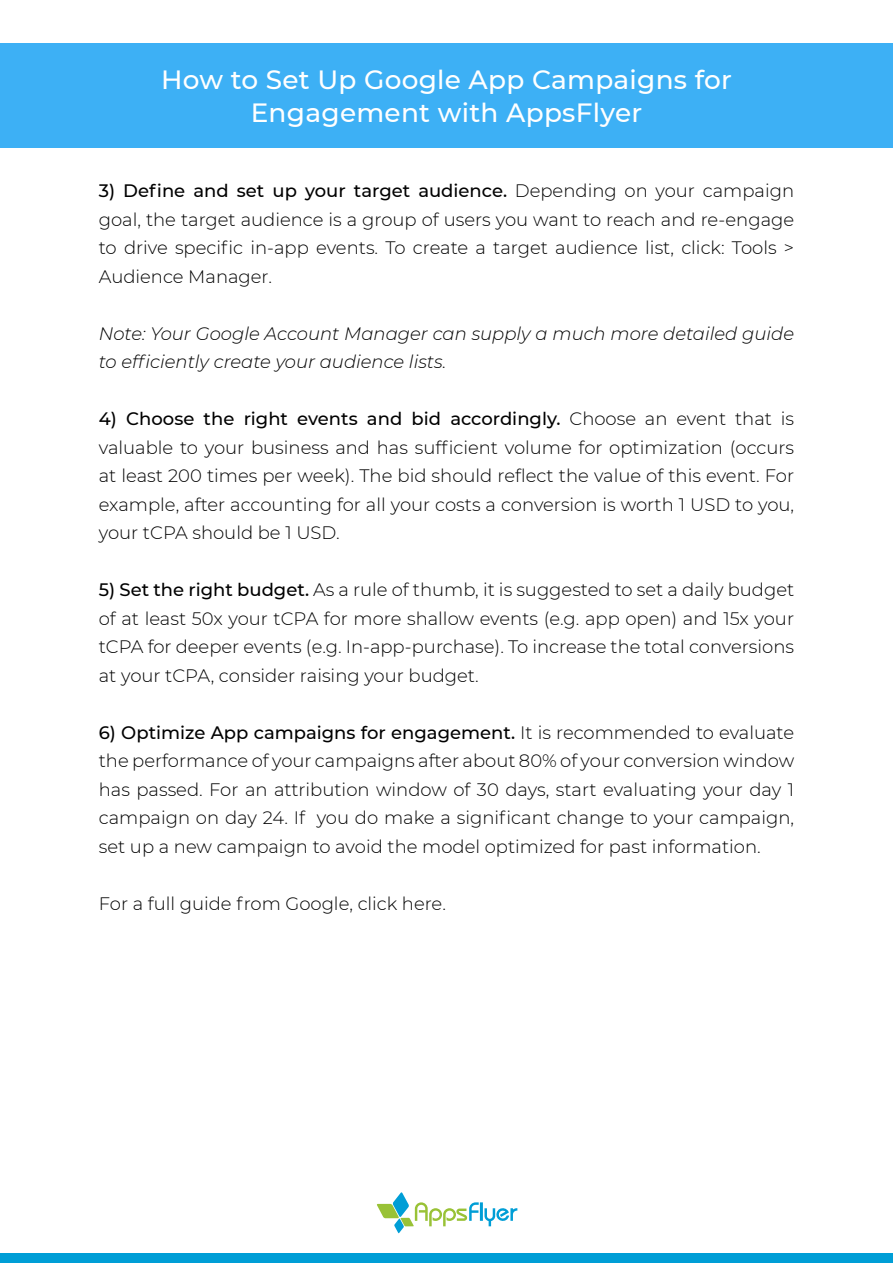
<style>
.page{position:relative;width:893px;height:1263px;background:#fff}
.page>*{position:absolute;margin:0;border:0;box-sizing:border-box;transform-origin:0 0}
.t1{font:500 26.4px/32.4px "Montserrat";letter-spacing:.01em;color:#fff;text-align:center}
.t2{font:300 18px/28.5px "Montserrat";color:#000;text-align:justify}
.t3{font:italic 300 18px/28.5px "Montserrat";color:#000}
.t4{font:500 18px "Montserrat";color:#000}
.s1{font-weight:500}
</style>
<div class="page">
<svg style="left:377px;top:1192px;width:140px;height:41px"></svg>
<div style="left:0;top:1253px;width:893px;height:10px;background:#009ed6"></div>
<div style="left:0;top:44px;width:893px;height:104px;background:#3db0f5"></div>
<h1 class="t1" style="left:161px;top:63px;width:572px">How to Set Up Google App Campaigns for<br>Engagement with AppsFlyer</h1>
<p class="t4" style="left:123px;top:178px;width:64px">Define</p>
<p class="t2" style="left:418px;top:176px;width:377px"><span class="s1">audience.</span> Depending on your campaign</p>
<p class="t4" style="left:99px;top:178px;width:18px">3)</p>
<p class="t2" style="left:99px;top:205px;width:697px">goal, the target audience is a group of users you want to reach and re-engage to drive specific in-app events. To create a target audience list, click: Tools &lt; Audience Manager.</p>
<p class="t4" style="left:193px;top:178px;width:37px">and</p>
<p class="t4" style="left:237px;top:178px;width:29px">set</p>
<p class="t4" style="left:354px;top:178px;width:58px">target</p>
<p class="t4" style="left:272px;top:178px;width:26px">up</p>
<p class="t4" style="left:305px;top:178px;width:42px">your</p>
<p class="t3" style="left:99px;top:319px;width:697px">Note: Your Google Account Manager can supply a much more detailed guide to efficiently create your audience lists.</p>
<p class="t4" style="left:244px;top:406px;width:46px">right</p>
<p class="t4" style="left:412px;top:406px;width:31px">bid</p>
<p class="t4" style="left:450px;top:406px;width:112px">accordingly.</p>
<p class="t4" style="left:99px;top:406px;width:20px">4)</p>
<p class="t2" style="left:99px;top:433px;width:697px">valuable to your business and has sufficient volume for optimization (occurs at least 200 times per week .) The bid should reflect the value of this event. For example, after accounting for all your costs a conversion is worth 1 USD to you, your tCPA should be 1 USD.</p>
<p class="t2" style="left:99px;top:575px;width:697px"><span class="s1">5) Set the right budget.</span> As a rule of thumb it, is suggested to set a daily budget of at least 50x your tCPA for more shallow events ( g.e . app open) and 15x your tCPA for deeper events g.e( In. -app-purchase .) To increase the total conversions at your tCPA, consider raising your budget.</p>
<p class="t2" style="left:99px;top:718px;width:697px;text-align:right"><span class="s1">6) Optimize App campaigns for engagement</span> It<span class="s1">.</span> is recommended to evaluate the performance ofyour campaigns after about 80% ofyour conversion window has passed. For an attribution window of 30 days, start evaluating your day 1 you do make a significant change to your campaign,</p>
<p class="t4" style="left:126px;top:406px;width:70px">Choose</p>
<p class="t4" style="left:204px;top:406px;width:32px">the</p>
<p class="t4" style="left:367px;top:406px;width:37px">and</p>
<p class="t2" style="left:569px;top:404px;width:68px">Choose</p>
<p class="t2" style="left:735px;top:404px;width:38px">that</p>
<p class="t2" style="left:781px;top:404px;width:15px">is</p>
<p class="t4" style="left:297px;top:406px;width:62px">events</p>
<p class="t2" style="left:676px;top:404px;width:51px">event</p>
<p class="t2" style="left:645px;top:404px;width:24px">an</p>
<p class="t2" style="left:99px;top:803px;width:663px">campaign on day 24. If<br>set up a new campaign to avoid the model optimized for past information.</p>
<p class="t2" style="left:99px;top:889px;width:349px">For a full guide from Google, click here.</p>
</div>
